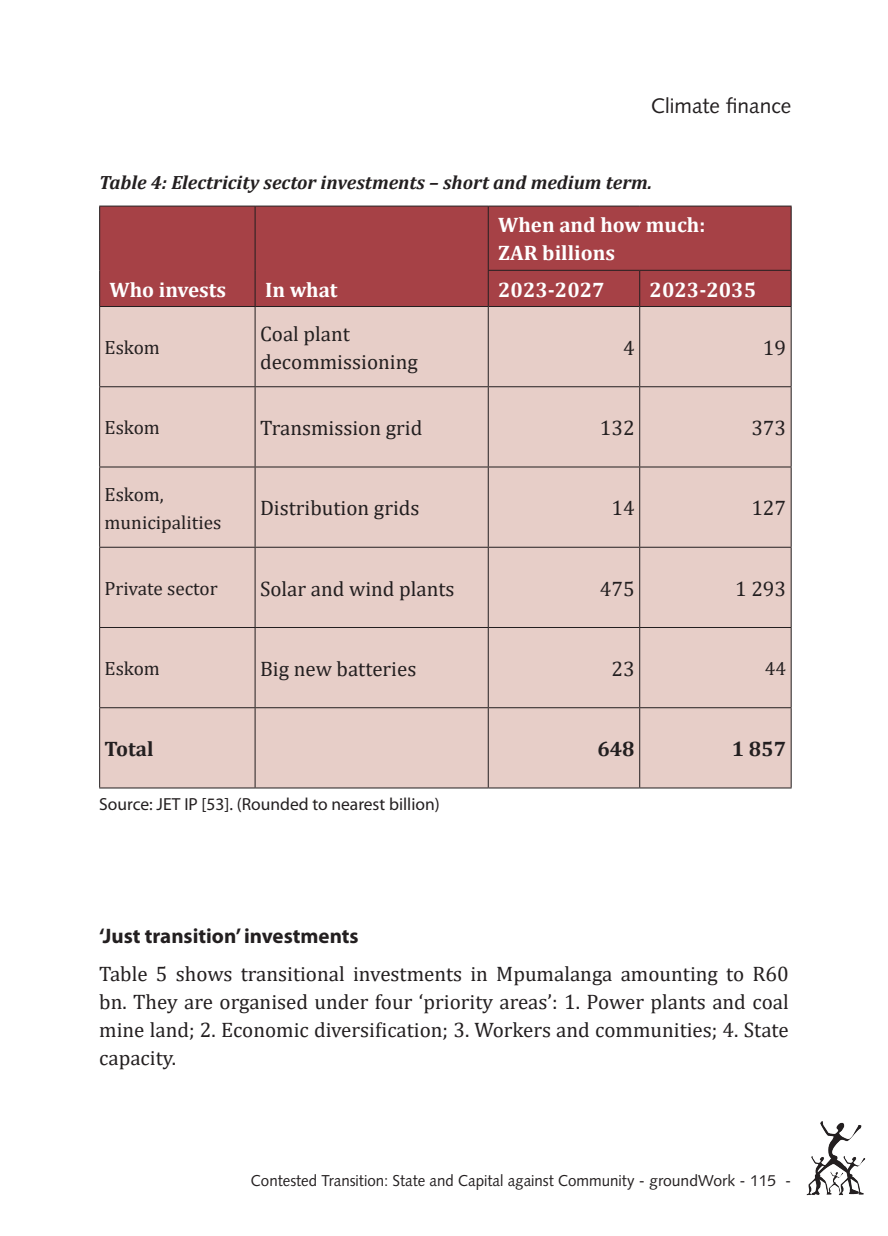
<style>
.page{position:relative;width:888px;height:1236px;background:#fff}
.page>*{position:absolute;margin:0;border:0;box-sizing:border-box;transform-origin:0 0}
.t1{font:21px/28px "Cambria";color:#231f20}
.Table_Header{font:700 21px/28px "Cambria";color:#fff}
.Heading_4{font:700 21px "Myriad Pro";color:#231f20}
.t2{font:21px "Syntax LT Std";color:#231f20}
.t3{font:700 21px "Cambria";color:#231f20}
.Table_Heading{font:italic 700 19.25px "Cambria";color:#231f20}
.t4{font:19.25px/28px "Cambria";color:#231f20}
.Source{font:17.5px "Myriad Pro";color:#231f20}
.t5{font:15.75px "Syntax LT Std";color:#231f20;scale:.96 1}
</style>
<div class="page">
<img style="left:806px;top:1121px;width:60px;height:75px">
<div style="left:100px;top:207px;width:691px;height:99px;background:#a64146"></div>
<div style="left:100px;top:307px;width:691px;height:480px;background:#e7cec8"></div>
<hr style="left:255px;top:206px;width:1px;height:64px;background:#231f20">
<hr style="left:255px;top:270px;width:1px;height:36px;background:#231f20">
<hr style="left:488px;top:206px;width:1px;height:64px;background:#231f20">
<hr style="left:488px;top:271px;width:1px;height:35px;background:#231f20">
<hr style="left:639px;top:271px;width:1px;height:35px;background:#231f20">
<hr style="left:99px;top:307px;width:1px;height:79px;background:#231f20">
<hr style="left:255px;top:307px;width:1px;height:79px;background:#231f20">
<hr style="left:488px;top:307px;width:1px;height:79px;background:#231f20">
<hr style="left:639px;top:307px;width:1px;height:79px;background:#231f20">
<hr style="left:791px;top:307px;width:1px;height:79px;background:#231f20">
<hr style="left:99px;top:386px;width:156px;height:1px;background:#231f20">
<hr style="left:99px;top:387px;width:1px;height:79px;background:#231f20">
<hr style="left:255px;top:386px;width:233px;height:1px;background:#231f20">
<hr style="left:255px;top:387px;width:1px;height:79px;background:#231f20">
<hr style="left:488px;top:386px;width:152px;height:1px;background:#231f20">
<hr style="left:488px;top:387px;width:1px;height:79px;background:#231f20">
<hr style="left:640px;top:386px;width:152px;height:1px;background:#231f20">
<hr style="left:639px;top:387px;width:1px;height:79px;background:#231f20">
<hr style="left:791px;top:387px;width:1px;height:79px;background:#231f20">
<hr style="left:99px;top:466px;width:156px;height:1px;background:#231f20">
<hr style="left:99px;top:467px;width:1px;height:79px;background:#231f20">
<hr style="left:255px;top:466px;width:233px;height:1px;background:#231f20">
<hr style="left:255px;top:467px;width:1px;height:79px;background:#231f20">
<hr style="left:488px;top:466px;width:152px;height:1px;background:#231f20">
<hr style="left:488px;top:467px;width:1px;height:79px;background:#231f20">
<hr style="left:640px;top:466px;width:152px;height:1px;background:#231f20">
<hr style="left:639px;top:467px;width:1px;height:79px;background:#231f20">
<hr style="left:791px;top:467px;width:1px;height:79px;background:#231f20">
<hr style="left:99px;top:546px;width:156px;height:1px;background:#231f20">
<hr style="left:99px;top:547px;width:1px;height:80px;background:#231f20">
<hr style="left:255px;top:546px;width:233px;height:1px;background:#231f20">
<hr style="left:255px;top:547px;width:1px;height:80px;background:#231f20">
<hr style="left:488px;top:546px;width:152px;height:1px;background:#231f20">
<hr style="left:488px;top:547px;width:1px;height:80px;background:#231f20">
<hr style="left:640px;top:546px;width:152px;height:1px;background:#231f20">
<hr style="left:639px;top:547px;width:1px;height:80px;background:#231f20">
<hr style="left:791px;top:547px;width:1px;height:80px;background:#231f20">
<hr style="left:99px;top:627px;width:156px;height:1px;background:#231f20">
<hr style="left:99px;top:628px;width:1px;height:79px;background:#231f20">
<hr style="left:255px;top:627px;width:233px;height:1px;background:#231f20">
<hr style="left:255px;top:628px;width:1px;height:79px;background:#231f20">
<hr style="left:488px;top:627px;width:152px;height:1px;background:#231f20">
<hr style="left:488px;top:628px;width:1px;height:79px;background:#231f20">
<hr style="left:640px;top:627px;width:152px;height:1px;background:#231f20">
<hr style="left:639px;top:628px;width:1px;height:79px;background:#231f20">
<hr style="left:791px;top:628px;width:1px;height:79px;background:#231f20">
<hr style="left:99px;top:707px;width:156px;height:1px;background:#231f20">
<hr style="left:99px;top:708px;width:1px;height:79px;background:#231f20">
<hr style="left:255px;top:707px;width:233px;height:1px;background:#231f20">
<hr style="left:255px;top:708px;width:1px;height:79px;background:#231f20">
<hr style="left:488px;top:707px;width:152px;height:1px;background:#231f20">
<hr style="left:488px;top:708px;width:1px;height:79px;background:#231f20">
<hr style="left:640px;top:707px;width:152px;height:1px;background:#231f20">
<hr style="left:639px;top:708px;width:1px;height:79px;background:#231f20">
<hr style="left:791px;top:708px;width:1px;height:79px;background:#231f20">
<hr style="left:99px;top:787px;width:156px;height:1px;background:#231f20">
<hr style="left:255px;top:787px;width:233px;height:1px;background:#231f20">
<hr style="left:488px;top:787px;width:152px;height:1px;background:#231f20">
<hr style="left:640px;top:787px;width:152px;height:1px;background:#231f20">
<hr style="left:791px;top:271px;width:1px;height:35px;background:#231f20">
<hr style="left:99px;top:306px;width:156px;height:1px;background:#231f20">
<hr style="left:255px;top:306px;width:233px;height:1px;background:#231f20">
<hr style="left:488px;top:306px;width:152px;height:1px;background:#231f20">
<hr style="left:640px;top:306px;width:152px;height:1px;background:#231f20">
<hr style="left:99px;top:206px;width:156px;height:1px;background:#231f20">
<hr style="left:99px;top:206px;width:1px;height:64px;background:#231f20">
<hr style="left:255px;top:206px;width:233px;height:1px;background:#231f20">
<hr style="left:488px;top:206px;width:152px;height:1px;background:#231f20">
<hr style="left:640px;top:206px;width:152px;height:1px;background:#231f20">
<hr style="left:791px;top:206px;width:1px;height:64px;background:#231f20">
<hr style="left:99px;top:270px;width:1px;height:36px;background:#231f20">
<hr style="left:488px;top:270px;width:152px;height:1px;background:#231f20">
<hr style="left:640px;top:270px;width:152px;height:1px;background:#231f20">
<p class="t2" style="left:651px;top:93px;width:142px">Climate finance</p>
<p class="Table_Heading" style="left:99px;top:168px;width:554px">Table 4: Electricity sector investments – short and medium term.</p>
<p class="Table_Header" style="left:110px;top:275px;width:118px">Who invests</p>
<p class="Table_Header" style="left:265px;top:275px;width:74px">In what</p>
<p class="t4" style="left:105px;top:333px;width:57px">Eskom</p>
<p class="t1" style="left:260px;top:319px;width:159px">Coal plant decommissioning</p>
<p class="Table_Header" style="left:498px;top:210px;width:209px">When and how much:<br>ZAR billions</p>
<p class="Table_Header" style="left:498px;top:275px;width:108px">2023-2027</p>
<p class="Table_Header" style="left:650px;top:275px;width:108px">2023-2035</p>
<p class="t1" style="left:623px;top:333px;width:13px">4</p>
<p class="t1" style="left:763px;top:333px;width:25px">19</p>
<p class="t4" style="left:105px;top:413px;width:57px">Eskom</p>
<p class="t1" style="left:260px;top:414px;width:164px">Transmission grid</p>
<p class="t1" style="left:600px;top:414px;width:36px">132</p>
<p class="t1" style="left:751px;top:414px;width:36px">373</p>
<p class="t4" style="left:105px;top:480px;width:118px">Eskom, municipalities</p>
<p class="t1" style="left:260px;top:494px;width:161px">Distribution grids</p>
<p class="t1" style="left:611px;top:494px;width:25px">14</p>
<p class="t1" style="left:751px;top:494px;width:36px">127</p>
<p class="t4" style="left:105px;top:574px;width:115px">Private sector</p>
<p class="t1" style="left:260px;top:574px;width:196px">Solar and wind plants</p>
<p class="t1" style="left:600px;top:574px;width:36px">475</p>
<p class="t1" style="left:735px;top:574px;width:53px">1 293</p>
<p class="t4" style="left:105px;top:654px;width:57px">Eskom</p>
<p class="t1" style="left:260px;top:654px;width:158px">Big new batteries</p>
<p class="t1" style="left:611px;top:654px;width:25px">23</p>
<p class="t4" style="left:765px;top:654px;width:23px">44</p>
<p class="t3" style="left:105px;top:734px;width:50px">Total</p>
<p class="t3" style="left:597px;top:734px;width:39px">648</p>
<p class="t3" style="left:732px;top:734px;width:56px">1 857</p>
<p class="Source" style="left:99px;top:793px;width:342px">Source: JET IP [53]. (Rounded to nearest billion)</p>
<p class="Heading_4" style="left:99px;top:921px;width:261px">‘Just transition’ investments</p>
<p class="t1" style="left:99px;top:959px;width:691px;text-align:justify">Table 5 shows transitional investments in Mpumalanga amounting to R60 bn. They are organised under four ‘priority areas’: 1. Power plants and coal mine land; 2. Economic diversification; 3. Workers and communities; 4. State capacity.</p>
<p class="t5" style="left:251px;top:1171px;width:564px">Contested Transition: State and Capital against Community - groundWork - 115 -</p>
</div>
